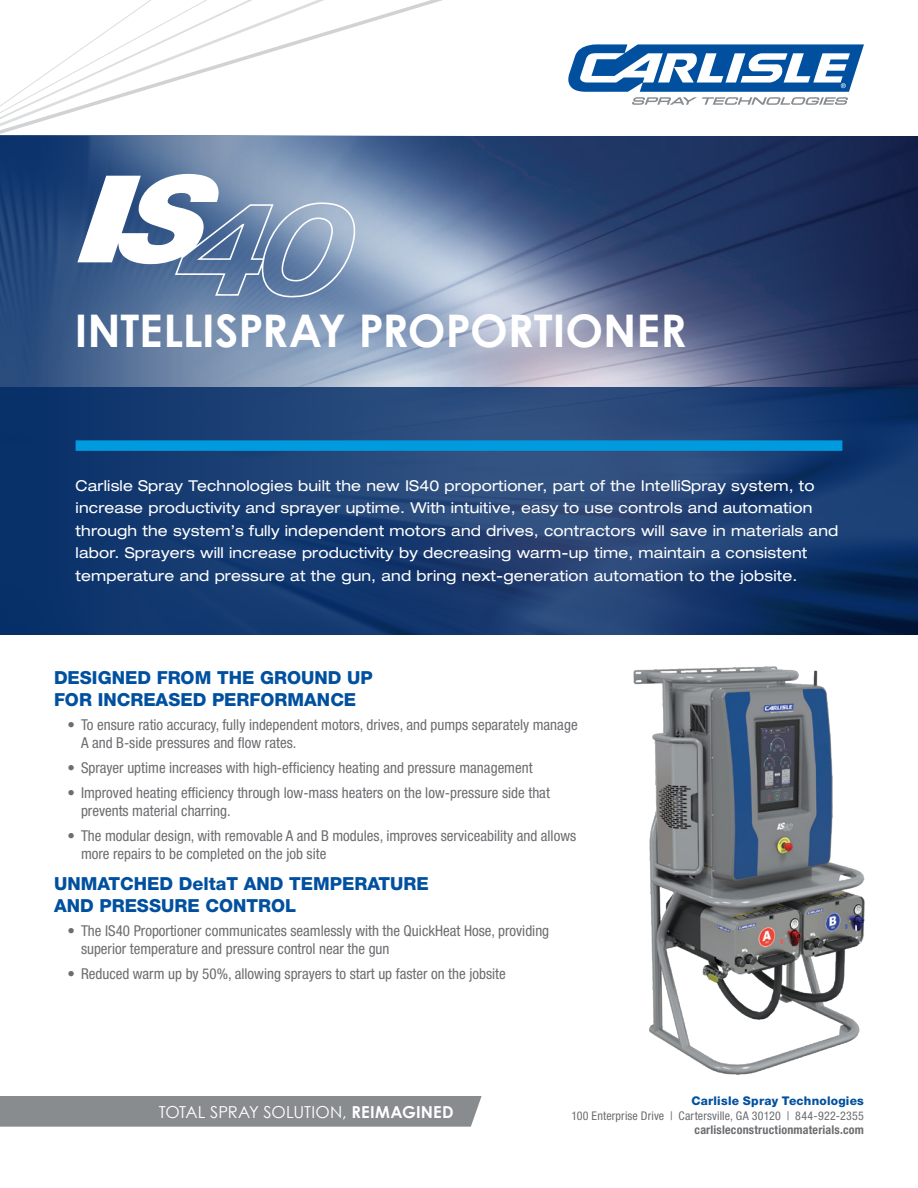
<style>
.page{position:relative;width:918px;height:1188px;background:#fff}
.page>*{position:absolute;margin:0;border:0;box-sizing:border-box;transform-origin:0 0}
.Blue_H2_Heads{font:700 45px "Century Gothic";letter-spacing:-.005em;color:#fff}
.t1{font:800 18px/21.6px "Helvetica Neue";color:#01509f}
.Blue_H2_Heads-2{font:16.5px "Century Gothic";letter-spacing:.005em;color:#fff}
.t2{font:condensed 15px/18px "Helvetica Neue";color:#6c6d70}
.Blue_Intro_copy{font:expanded 15px/22.5px "Helvetica Neue";letter-spacing:.01em;color:#fff}
.t3{font:condensed 12px "Helvetica Neue";letter-spacing:.015em;color:#6c6d70}
.t4{font:700 condensed 12px "Helvetica Neue";letter-spacing:.015em;color:#6c6d70}
.t5{font:800 12px "Helvetica Neue";letter-spacing:.02em;color:#01509f}
.s1{font-weight:700}
</style>
<div class="page">
<img style="left:633px;top:666px;width:232px;height:409px">
<svg style="left:0;top:0;width:443px;height:134px"></svg>
<div style="left:0;top:1096px;width:482px;height:31px;background:#888c8f"></div>
<svg style="left:568px;top:44px;width:296px;height:61px"></svg>
<img style="left:517px;top:136px;width:401px;height:251px">
<svg style="left:0;top:135px;width:517px;height:252px;background:#6882a6"></svg>
<svg style="left:0;top:387px;width:918px;height:248px;background:#193c71"></svg>
<div style="left:76px;top:440px;width:766px;height:11px;background:#009bde"></div>
<svg style="left:77px;top:174px;width:278px;height:123px"></svg>
<p class="Blue_H2_Heads" style="left:75px;top:302px;width:613px">INTELLISPRAY PROPORTIONER</p>
<p class="Blue_Intro_copy" style="left:76px;top:474px;width:764px">Carlisle Spray Technologies built the new IS40 proportioner, part of the IntelliSpray system, to increase productivity and sprayer uptime. With intuitive, easy to use controls and automation through the system’s fully independent motors and drives, contractors will save in materials and labor. Sprayers will increase productivity by decreasing warm-up time, maintain a consistent temperature and pressure at the gun, and bring next-generation automation to the jobsite.</p>
<p class="t1" style="left:54px;top:667px;width:320px">DESIGNED FROM THE GROUND UP<br>FOR INCREASED PERFORMANCE</p>
<p class="t2" style="left:81px;top:716px;width:498px;text-indent:-14px">• To ensure ratio accuracy, fully independent motors, drives, and pumps separately manage<br>A and B-side pressures and flow rates.</p>
<p class="t2" style="left:68px;top:759px;width:467px">• Sprayer uptime increases with high-efficiency heating and pressure management</p>
<p class="t2" style="left:81px;top:783px;width:470px;text-indent:-14px">• Improved heating efficiency through low-mass heaters on the low-pressure side that prevents material charring.</p>
<p class="t2" style="left:81px;top:826px;width:497px;text-indent:-14px">• The modular design, with removable A and B modules, improves serviceability and allows more repairs to be completed on the job site</p>
<p class="t1" style="left:54px;top:873px;width:376px">UNMATCHED DeltaT AND TEMPERATURE<br>AND PRESSURE CONTROL</p>
<p class="t2" style="left:81px;top:922px;width:470px;text-indent:-14px">• The IS40 Proportioner communicates seamlessly with the QuickHeat Hose, providing superior temperature and pressure control near the gun</p>
<p class="t2" style="left:68px;top:965px;width:440px">• Reduced warm up by 50%, allowing sprayers to start up faster on the jobsite</p>
<p class="Blue_H2_Heads-2" style="left:159px;top:1101px;width:297px">TOTAL SPRAY SOLUTION, <span class="s1">REIMAGINED</span></p>
<p class="t5" style="left:692px;top:1094px;width:174px">Carlisle Spray Technologies</p>
<p class="t3" style="left:571px;top:1108px;width:294px">100 Enterprise Drive | Cartersville, GA 30120 | 844-922-2355</p>
<p class="t4" style="left:695px;top:1122px;width:171px">carlisleconstructionmaterials.com</p>
</div>
